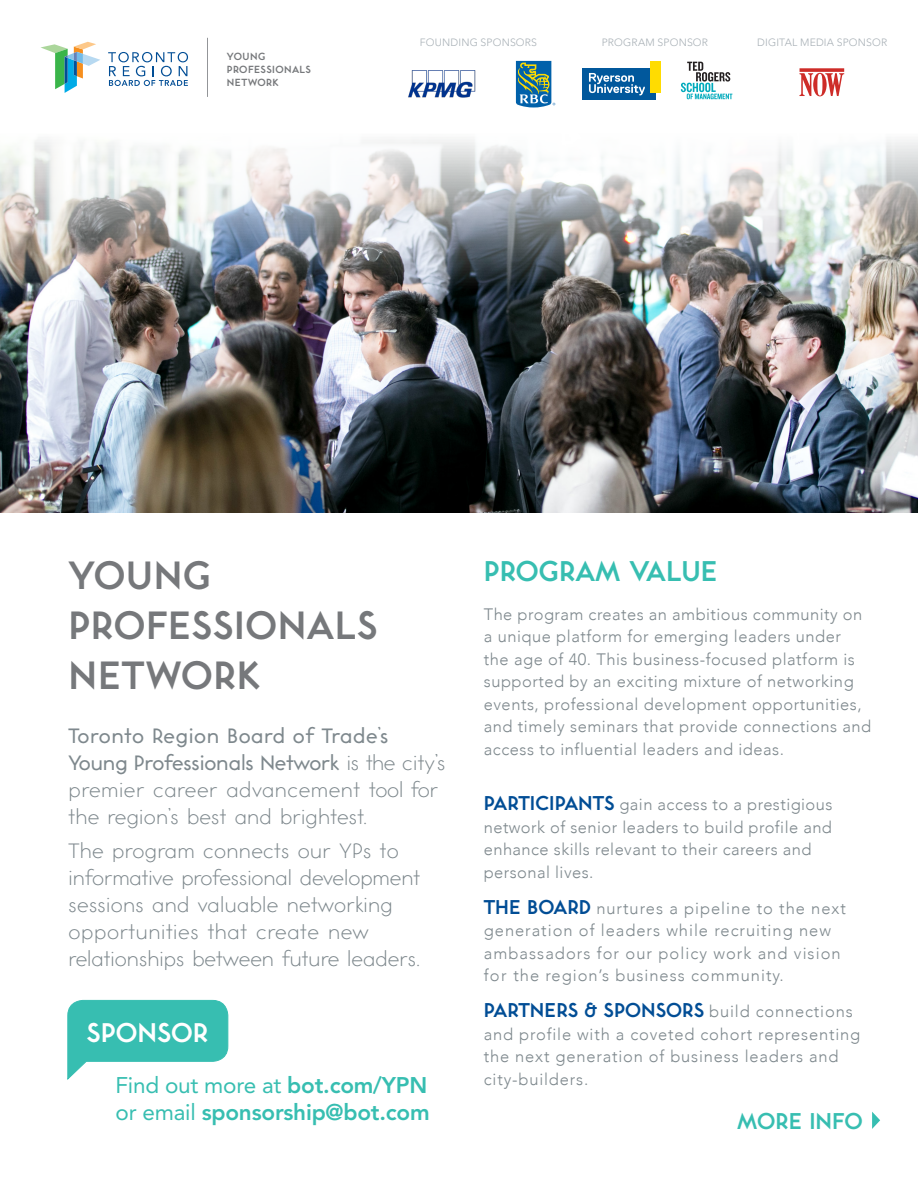
<style>
.page{position:relative;width:918px;height:1188px;background:#fff}
.page>*{position:absolute;margin:0;border:0;box-sizing:border-box;transform-origin:0 0}
.t1{font:700 41.4px/49.8px "Toronto Subway";letter-spacing:.015em;color:#76787b}
.Body_Copy{font:700 30px "Toronto Subway";color:#37beb1}
.t2{font:700 28.35px "Toronto Subway";color:#fff}
.sidebar___list{font:700 24px "Toronto Subway";color:#37beb1}
.t3{font:800 22.5px/27px "Avenir LT Std";letter-spacing:-.01em;color:#37beb1}
.t4{font:300 21.75px/27px "Toronto Subway";letter-spacing:.01em;color:#7e888d}
.copy{font:700 21px "Toronto Subway";color:#014d95}
.copy-2{font:300 16.5px/22.5px "Avenir";letter-spacing:.03em;color:#7e888d}
.copy-3{font:300 16.5px/22.5px "Avenir";letter-spacing:.06em;color:#7e888d}
.copy-4{font:300 16.5px/22.5px "Avenir";letter-spacing:.05em;color:#7e888d}
.t5{font:700 10.95px/13px "Toronto Subway";letter-spacing:.04em;color:#76787b}
.Paragraph_Style_1{font:300 10.5px "Avenir LT Std";letter-spacing:.02em;color:#a8b0b6}
.s1{font-weight:400}
.s2{font-family:"Toronto Subway";font-weight:700;font-size:21px;color:#014d95}
.s3{font-family:"Avenir";font-weight:300;font-size:16.5px;color:#7e888d}
</style>
<div class="page">
<img style="left:0;top:139px;width:918px;height:374px">
<svg style="left:67px;top:1000px;width:161px;height:80px"></svg>
<hr style="left:207px;top:38px;width:1px;height:59px;background:#939598">
<svg style="left:41px;top:42px;width:59px;height:51px"></svg>
<svg style="left:108px;top:52px;width:80px;height:34px"></svg>
<img style="left:408px;top:70px;width:68px;height:28px">
<svg style="left:516px;top:61px;width:39px;height:47px"></svg>
<svg style="left:681px;top:62px;width:51px;height:37px"></svg>
<div style="left:583px;top:68px;width:73px;height:31px;background:#01589c"></div>
<div style="left:650px;top:62px;width:10px;height:31px;background:#ffdc01"></div>
<svg style="left:589px;top:73px;width:56px;height:22px"></svg>
<svg style="left:799px;top:68px;width:45px;height:28px"></svg>
<svg style="left:872px;top:1112px;width:8px;height:17px"></svg>
<p class="t5" style="left:227px;top:49px;width:86px">YOUNG<br>PROFESSIONALS<br>NETWORK</p>
<p class="Paragraph_Style_1" style="left:420px;top:36px;width:119px">FOUNDING SPONSORS</p>
<p class="Paragraph_Style_1" style="left:602px;top:36px;width:108px">PROGRAM SPONSOR</p>
<p class="Paragraph_Style_1" style="left:757px;top:36px;width:132px">DIGITAL MEDIA SPONSOR</p>
<p class="t1" style="left:69px;top:548px;width:310px">YOUNG<br>PROFESSIONALS<br>NETWORK</p>
<p class="t4" style="left:69px;top:721px;width:378px"><span class="s1">Toronto Region Board of Trade’s Young Professionals Network</span> is the city’s premier career advancement tool for the region’s best and brightest.</p>
<p class="t4" style="left:69px;top:836px;width:353px">The program connects our YPs to informative professional development sessions and valuable networking opportunities that create new relationships between future leaders.</p>
<p class="t2" style="left:87px;top:1015px;width:123px">SPONSOR</p>
<p class="t3" style="left:116px;top:1072px;width:316px"><span class="s1">Find out more at</span> bot.com/YPN <span class="s1">or email</span> sponsorship@bot.com</p>
<p class="Body_Copy" style="left:484px;top:552px;width:235px">PROGRAM VALUE</p>
<p class="copy-2" style="left:484px;top:603px;width:389px">The program creates an ambitious community on a unique platform for emerging leaders under<br>the age of 40. This business-focused platform is supported by an exciting mixture of networking events, professional development opportunities, and timely seminars that provide connections and access to influential leaders and ideas.</p>
<p class="copy-2" style="left:484px;top:794px;width:350px"><span class="s2">PARTICIPANTS</span> gain access to a prestigious network of senior leaders to build profile and enhance skills relevant to their careers and personal lives.</p>
<p class="copy-3" style="left:484px;top:897px;width:364px"><span class="s2">THE BOARD</span> nurtures a pipeline to the next generation of leaders while recruiting new ambassadors for our policy work and vision for the region’s business community.</p>
<p class="copy" style="left:484px;top:997px;width:370px">PARTNERS &amp; SPONSORS <span class="s3">build connections</span></p>
<p class="copy-4" style="left:484px;top:1023px;width:378px">and profile with a coveted cohort representing the next generation of business leaders and city-builders.</p>
<p class="sidebar___list" style="left:737px;top:1106px;width:127px">MORE INFO</p>
</div>
